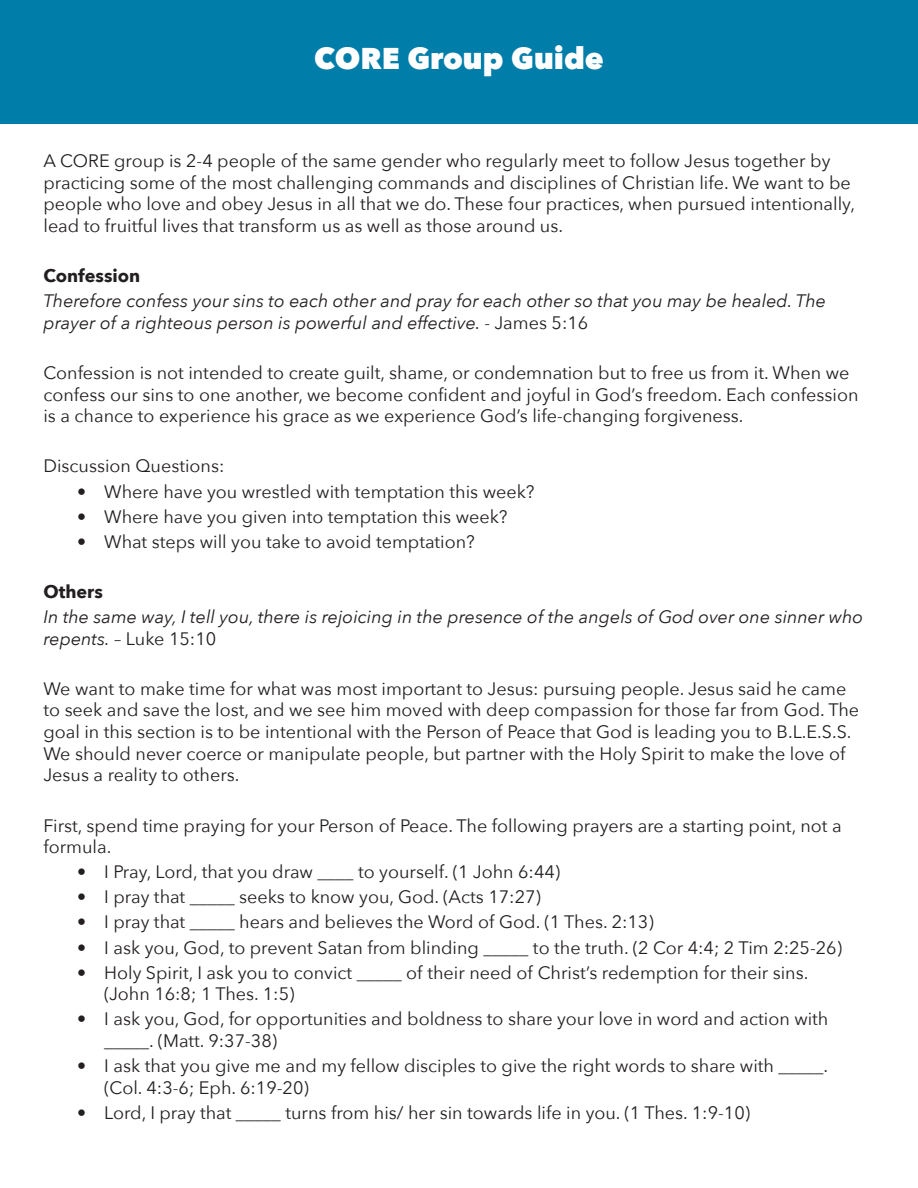
<style>
.page{position:relative;width:918px;height:1188px;background:#fff}
.page>*{position:absolute;margin:0;border:0;box-sizing:border-box;transform-origin:0 0}
.t1{font:800 30px "Avenir Next";color:#fff}
.t2{font:18px/21.6px "Avenir Next";color:#231f20}
.t3{font:italic 18px/21.6px "Avenir Next";color:#231f20}
.t4{font:700 18px "Avenir Next";color:#231f20}
.s1{font-style:normal}
</style>
<div class="page">
<div style="left:0;top:0;width:918px;height:123px;background:#007da9"></div>
<p class="t1" style="left:314px;top:40px;width:291px">CORE Group Guide</p>
<p class="t2" style="left:43px;top:149px;width:813px">A CORE group is 2-4 people of the same gender who regularly meet to follow Jesus together by practicing some of the most challenging commands and disciplines of Christian life. We want to be people who love and obey Jesus in all that we do. These four practices, when pursued intentionally, lead to fruitful lives that transform us as well as those around us.</p>
<p class="t4" style="left:43px;top:260px;width:98px">Confession</p>
<p class="t3" style="left:43px;top:289px;width:784px">Therefore confess your sins to each other and pray for each other so that you may be healed. The prayer of a righteous person is powerful and effective. <span class="s1">- James 5:16</span></p>
<p class="t2" style="left:43px;top:361px;width:817px">Confession is not intended to create guilt, shame, or condemnation but to free us from it. When we confess our sins to one another, we become confident and joyful in God’s freedom. Each confession is a chance to experience his grace as we experience God’s life-changing forgiveness.</p>
<p class="t2" style="left:43px;top:455px;width:182px">Discussion Questions:</p>
<p class="t2" style="left:77px;top:480px;width:459px">• Where have you wrestled with temptation this week?</p>
<p class="t2" style="left:77px;top:505px;width:432px">• Where have you given into temptation this week?</p>
<p class="t2" style="left:77px;top:530px;width:399px">• What steps will you take to avoid temptation?</p>
<p class="t4" style="left:43px;top:576px;width:61px">Others</p>
<p class="t3" style="left:43px;top:605px;width:821px">In the same way, I tell you, there is rejoicing in the presence of the angels of God over one sinner who repents. <span class="s1">– Luke 15:10</span></p>
<p class="t2" style="left:43px;top:677px;width:817px">We want to make time for what was most important to Jesus: pursuing people. Jesus said he came to seek and save the lost, and we see him moved with deep compassion for those far from God. The goal in this section is to be intentional with the Person of Peace that God is leading you to B.L.E.S.S.<br>We should never coerce or manipulate people, but partner with the Holy Spirit to make the love of Jesus a reality to others.</p>
<p class="t2" style="left:43px;top:814px;width:800px">First, spend time praying for your Person of Peace. The following prayers are a starting point, not a formula.</p>
<p class="t2" style="left:77px;top:860px;width:485px">• I Pray, Lord, that you draw ____ to yourself. (1 John 6:44)</p>
<p class="t2" style="left:77px;top:886px;width:465px">• I pray that _____ seeks to know you, God. (Acts 17:27)</p>
<p class="t2" style="left:77px;top:911px;width:578px">• I pray that _____ hears and believes the Word of God. (1 Thes. 2:13)</p>
<p class="t2" style="left:77px;top:936px;width:766px">• I ask you, God, to prevent Satan from blinding _____ to the truth. (2 Cor 4:4; 2 Tim 2:25-26)</p>
<p class="t2" style="left:104px;top:961px;width:706px;text-indent:-27px">• Holy Spirit, I ask you to convict _____ of their need of Christ’s redemption for their sins. (John 16:8; 1 Thes. 1:5)</p>
<p class="t2" style="left:104px;top:1008px;width:726px;text-indent:-27px">• I ask you, God, for opportunities and boldness to share your love in word and action with _____. (Matt. 9:37-38)</p>
<p class="t2" style="left:104px;top:1054px;width:726px;text-indent:-27px">• I ask that you give me and my fellow disciples to give the right words to share with _____. (Col. 4:3-6; Eph. 6:19-20)</p>
<p class="t2" style="left:77px;top:1101px;width:674px">• Lord, I pray that _____ turns from his/ her sin towards life in you. (1 Thes. 1:9-10)</p>
</div>
